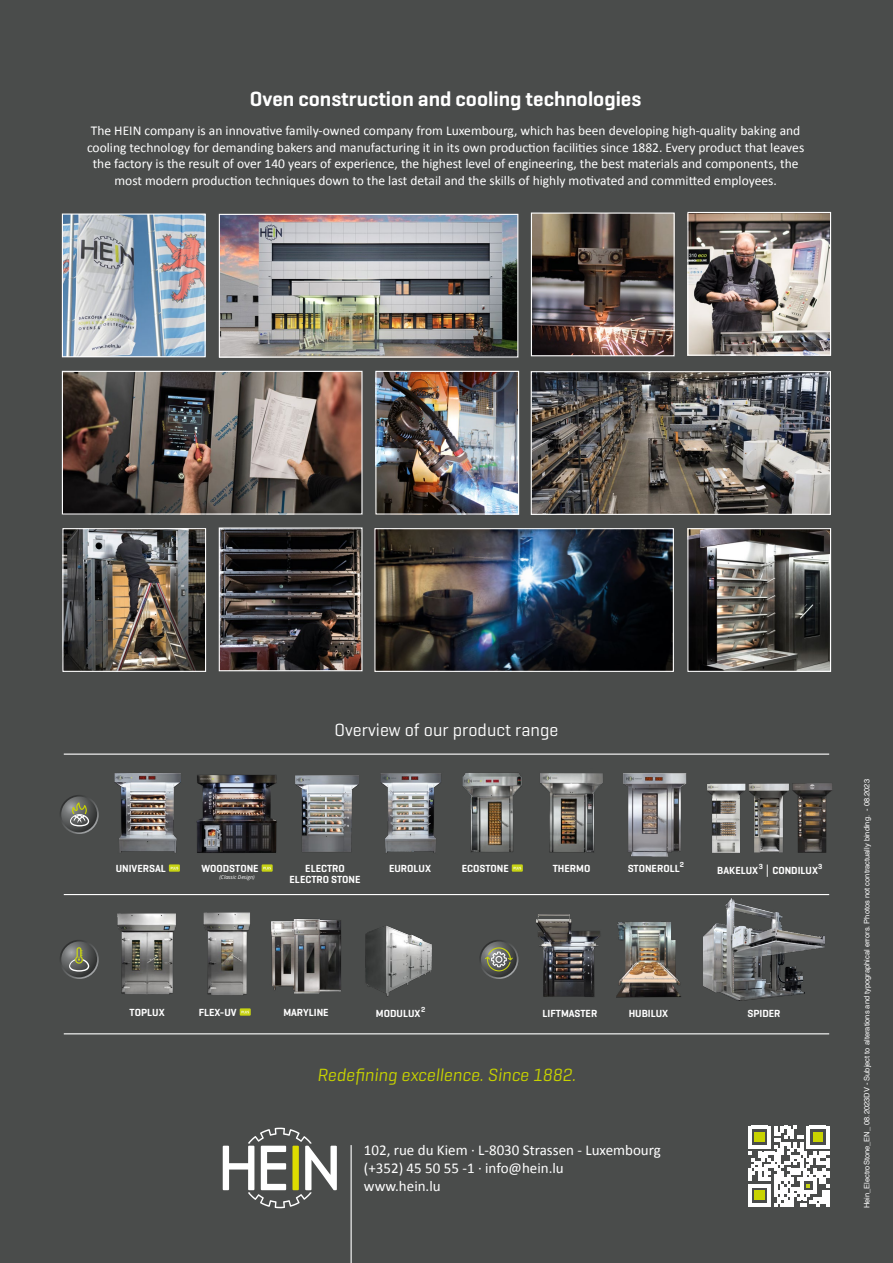
<style>
.page{position:relative;width:893px;height:1263px;background:#4a4c4b}
.page>*{position:absolute;margin:0;border:0;box-sizing:border-box;transform-origin:0 0}
.t1{font:600 21px "Geogrotesque";color:#fff}
.t2{font:italic 18px "Geogrotesque";color:#c8d300}
.t3{font:18px "Geogrotesque";color:#fff}
.t4{font:15px/18px "Calibri";color:#fff}
.t5{font:13.5px/16.5px "Calibri";color:#fff;text-align:center}
.t6{font:600 10.5px/11.2px "Geogrotesque";color:#fff;text-align:center}
.t7{font:7.5px "Helvetica";color:#fff}
.t8{font:italic 5.25px "Open Sans";color:#fff}
.s1{font-weight:400;font-size:13.5px}
</style>
<div class="page">
<svg style="left:223px;top:1127px;width:114px;height:81px"></svg>
<hr style="left:351px;top:1145px;width:1px;height:118px;background:#fff">
<img style="left:64px;top:373px;width:297px;height:140px">
<div style="left:62px;top:371px;width:301px;height:144px;border:1px solid #fff"></div>
<img style="left:376px;top:530px;width:296px;height:140px">
<div style="left:374px;top:528px;width:300px;height:144px;border:1px solid #fff"></div>
<img style="left:377px;top:373px;width:140px;height:140px">
<div style="left:375px;top:371px;width:144px;height:144px;border:1px solid #fff"></div>
<img style="left:64px;top:215px;width:140px;height:140px">
<div style="left:62px;top:213px;width:144px;height:144px;border:1px solid #fff"></div>
<img style="left:533px;top:214px;width:140px;height:140px">
<div style="left:531px;top:212px;width:144px;height:144px;border:1px solid #fff"></div>
<img style="left:221px;top:216px;width:295px;height:140px">
<div style="left:219px;top:214px;width:299px;height:144px;border:1px solid #fff"></div>
<img style="left:689px;top:214px;width:140px;height:140px">
<div style="left:687px;top:212px;width:144px;height:144px;border:1px solid #fff"></div>
<img style="left:530px;top:371px;width:301px;height:144px">
<img style="left:689px;top:530px;width:140px;height:140px">
<div style="left:687px;top:528px;width:144px;height:144px;border:1px solid #fff"></div>
<img style="left:64px;top:530px;width:140px;height:140px">
<div style="left:62px;top:528px;width:144px;height:144px;border:1px solid #fff"></div>
<img style="left:221px;top:529px;width:140px;height:140px">
<div style="left:219px;top:527px;width:144px;height:144px;border:1px solid #fff"></div>
<svg style="left:169px;top:864px;width:11px;height:8px"></svg>
<svg style="left:171px;top:867px;width:7px;height:2px"></svg>
<svg style="left:512px;top:864px;width:11px;height:8px"></svg>
<svg style="left:514px;top:867px;width:7px;height:2px"></svg>
<img style="left:623px;top:773px;width:64px;height:84px">
<img style="left:295px;top:775px;width:64px;height:77px">
<svg style="left:262px;top:864px;width:11px;height:8px"></svg>
<svg style="left:263px;top:867px;width:8px;height:2px"></svg>
<svg style="left:240px;top:1008px;width:11px;height:8px"></svg>
<svg style="left:242px;top:1011px;width:7px;height:2px"></svg>
<img style="left:536px;top:914px;width:64px;height:83px">
<img style="left:271px;top:919px;width:70px;height:75px">
<img style="left:616px;top:922px;width:65px;height:76px">
<img style="left:703px;top:898px;width:121px;height:102px">
<svg style="left:480px;top:941px;width:38px;height:37px"></svg>
<div style="left:479px;top:940px;width:39px;height:39px;border:2px solid #fff;border-radius:50%"></div>
<svg style="left:485px;top:947px;width:28px;height:24px"></svg>
<svg style="left:60px;top:796px;width:38px;height:37px"></svg>
<div style="left:60px;top:795px;width:39px;height:39px;border:2px solid #fff;border-radius:50%"></div>
<svg style="left:70px;top:802px;width:19px;height:24px"></svg>
<img style="left:114px;top:773px;width:67px;height:80px">
<img style="left:196px;top:775px;width:81px;height:78px">
<img style="left:462px;top:773px;width:60px;height:79px">
<img style="left:540px;top:773px;width:63px;height:80px">
<img style="left:381px;top:773px;width:60px;height:80px">
<img style="left:117px;top:913px;width:59px;height:81px">
<img style="left:365px;top:926px;width:67px;height:71px">
<img style="left:707px;top:783px;width:125px;height:70px">
<svg style="left:60px;top:941px;width:38px;height:37px"></svg>
<div style="left:60px;top:940px;width:39px;height:39px;border:2px solid #fff;border-radius:50%"></div>
<svg style="left:69px;top:947px;width:20px;height:25px"></svg>
<img style="left:203px;top:912px;width:47px;height:83px">
<hr style="left:64px;top:753px;width:765px;height:2px;background:#fff">
<hr style="left:64px;top:894px;width:765px;height:1px;background:#fff">
<hr style="left:64px;top:1033px;width:765px;height:1px;background:#fff">
<svg style="left:748px;top:1126px;width:81px;height:80px"></svg>
<h1 class="t1" style="left:250px;top:86px;width:393px">Oven construction and cooling technologies</h1>
<p class="t5" style="left:87px;top:123px;width:719px">The HEIN company is an innovative family-owned company from Luxembourg, which has been developing high-quality baking and cooling technology for demanding bakers and manufacturing it in its own production facilities since 1882. Every product that leaves the factory is the result of over 140 years of experience, the highest level of engineering, the best materials and components, the most modern production techniques down to the last detail and the skills of highly motivated and committed employees.</p>
<h2 class="t3" style="left:335px;top:719px;width:225px">Overview of our product range</h2>
<p class="t6" style="left:116px;top:862px;width:52px">UNIVERSAL</p>
<p class="t6" style="left:462px;top:862px;width:49px">ECOSTONE</p>
<p class="t6" style="left:628px;top:862px;width:58px">STONEROLL<sup>2</sup></p>
<p class="t6" style="left:201px;top:862px;width:59px">WOODSTONE</p>
<p class="t6" style="left:389px;top:862px;width:43px">EUROLUX</p>
<p class="t8" style="left:219px;top:873px;width:37px">(Classic Design)</p>
<p class="t6" style="left:290px;top:862px;width:72px">ELECTRO<br>ELECTRO STONE</p>
<p class="t6" style="left:553px;top:862px;width:39px">THERMO</p>
<p class="t6" style="left:717px;top:864px;width:106px">BAKELUX<sup>3</sup> <span class="s1">|</span> CONDILUX<sup>3</sup></p>
<p class="t6" style="left:376px;top:1007px;width:51px">MODULUX<sup>2</sup></p>
<p class="t6" style="left:130px;top:1006px;width:37px">TOPLUX</p>
<p class="t6" style="left:199px;top:1006px;width:39px">FLEX-UV</p>
<p class="t6" style="left:283px;top:1006px;width:47px">MARYLINE</p>
<p class="t6" style="left:542px;top:1007px;width:56px">LIFTMASTER</p>
<p class="t6" style="left:629px;top:1007px;width:41px">HUBILUX</p>
<p class="t6" style="left:747px;top:1007px;width:35px">SPIDER</p>
<h2 class="t2" style="left:317px;top:1064px;width:260px">Redefining excellence. Since 1882.</h2>
<p class="t4" style="left:364px;top:1141px;width:298px">102, rue du Kiem · L-8030 Strassen - Luxembourg (+352) 45 50 55 -1 · info@hein.lu<br>www.hein.lu</p>
<p class="t7" style="left:861px;top:1208px;width:430px;rotate:-90deg">Hein_ElectroStone_EN_ 08.2023DV - Subject to alterations and typographical errors. Photos not contractually binding. - 08.2023</p>
</div>
